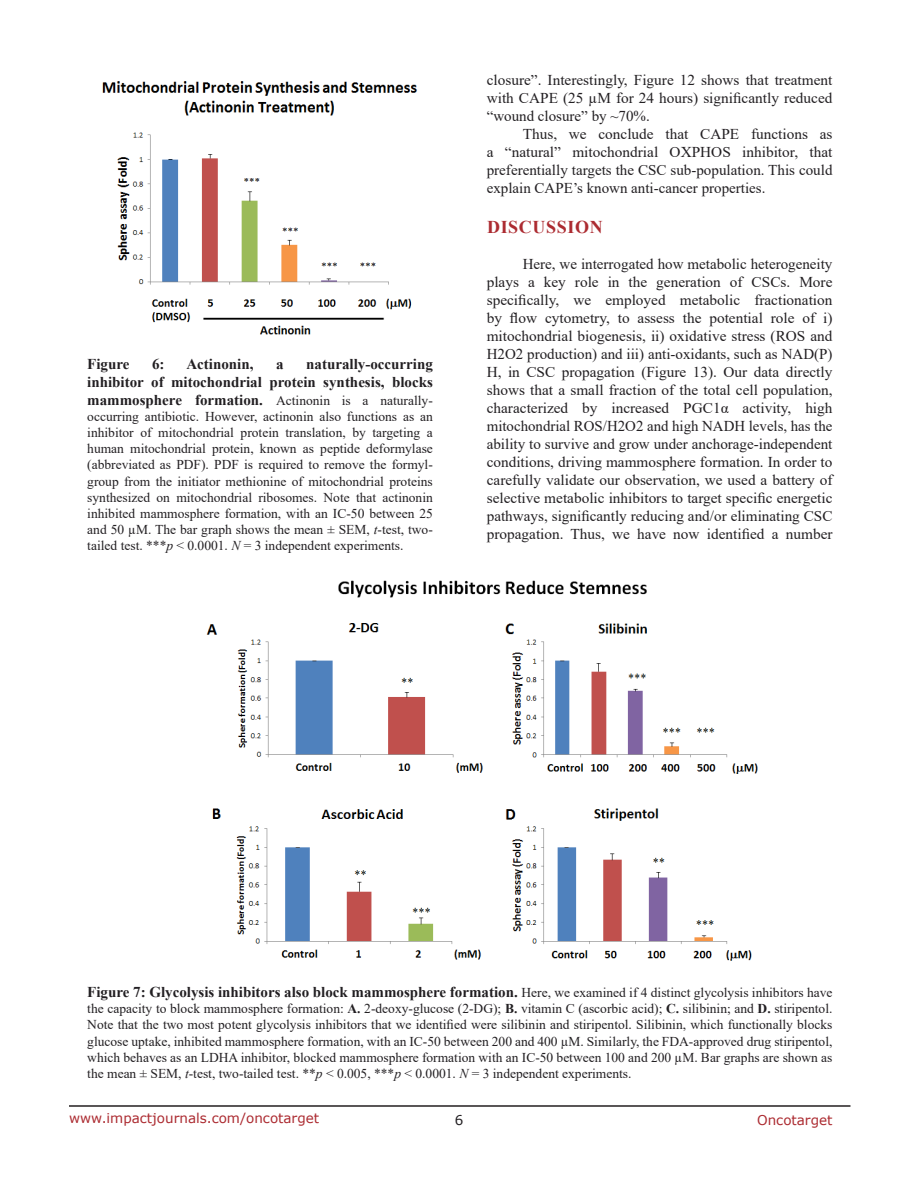
<style>
.page{position:relative;width:918px;height:1188px;background:#fff}
.page>*{position:absolute;margin:0;border:0;box-sizing:border-box;transform-origin:0 0}
.Heading{font:700 18px "Times New Roman";letter-spacing:.035em;color:#ac2b31}
.BodyText{font:15px/18px "Times New Roman";color:#221f22;text-align:justify}
.FigureText{font:700 15px/18px "Times New Roman";color:#221f22;text-align:right}
.FigureText-2{font:13.5px/16.2px "Times New Roman";color:#221f22;text-align:justify}
.t1{font:13.5px "Verdana";color:#ac2b31}
.t2{font:13.5px "Verdana";color:#221f22}
.s1{font-weight:700;font-size:15px}
.s2{font-style:italic}
.s3{font-weight:400;font-size:13.5px}
.s4{font-weight:700}
</style>
<div class="page">
<hr style="left:69px;top:1105px;width:781px;height:2px;background:#231f20">
<img style="left:102px;top:81px;width:316px;height:254px">
<img style="left:206px;top:580px;width:552px;height:381px">
<p class="FigureText" style="left:87px;top:354px;width:347px">naturally-occurring<br>inhibitor of mitochondrial protein synthesis, blocks</p>
<p class="FigureText-2" style="left:87px;top:392px;width:347px"><span class="s1">mammosphere formation.</span> Actinonin is a naturally&shy;occurring antibiotic. However, actinonin also functions as an inhibitor of mitochondrial protein translation, by targeting a human mitochondrial protein, known as peptide deformylase (abbreviated as PDF). PDF is required to remove the formyl&shy;group from the initiator methionine of mitochondrial proteins synthesized on mitochondrial ribosomes. Note that actinonin inhibited mammosphere formation, with an IC-50 between 25 and 50 µM. The bar graph shows the mean ± SEM, <span class="s2">t</span>-test, two&shy;tailed test. ***<span class="s2">p</span> &lt; 0.0001. <span class="s2">N</span> = 3 independent experiments.</p>
<p class="FigureText" style="left:87px;top:354px;width:44px">Figure</p>
<p class="FigureText" style="left:152px;top:354px;width:14px">6:</p>
<p class="FigureText" style="left:186px;top:354px;width:69px">Actinonin,</p>
<p class="FigureText" style="left:276px;top:354px;width:9px">a</p>
<p class="BodyText" style="left:487px;top:71px;width:347px">closure”. Interestingly, Figure 12 shows that treatment with CAPE (25 µM for 24 hours) significantly reduced “wound closure” by ~70%.</p>
<p class="BodyText" style="left:487px;top:125px;width:347px;text-indent:36px">Thus, we conclude that CAPE functions as a “natural” mitochondrial OXPHOS inhibitor, that preferentially targets the CSC sub-population. This could explain CAPE’s known anti-cancer properties.</p>
<p class="Heading" style="left:487px;top:214px;width:117px">DISCUSSION</p>
<p class="BodyText" style="left:487px;top:255px;width:347px;text-indent:36px">Here, we interrogated how metabolic heterogeneity plays a key role in the generation of CSCs. More specifically, we employed metabolic fractionation by flow cytometry, to assess the potential role of i) mitochondrial biogenesis, ii) oxidative stress (ROS and H2O2 production) and iii) anti-oxidants, such as NAD(P)<br>H, in CSC propagation (Figure 13). Our data directly shows that a small fraction of the total cell population, characterized by increased PGC1α activity, high mitochondrial ROS/H2O2 and high NADH levels, has the ability to survive and grow under anchorage-independent conditions, driving mammosphere formation. In order to carefully validate our observation, we used a battery of selective metabolic inhibitors to target specific energetic pathways, significantly reducing and/or eliminating CSC propagation. Thus, we have now identified a number</p>
<p class="FigureText" style="left:87px;top:982px;width:747px">Figure 7: Glycolysis inhibitors also block mammosphere formation. <span class="s3">Here, we examined if 4 distinct glycolysis inhibitors have</span></p>
<p class="FigureText-2" style="left:87px;top:1000px;width:747px">the capacity to block mammosphere formation: <span class="s4">A.</span> 2-deoxy-glucose (2-DG); <span class="s4">B.</span> vitamin C (ascorbic acid); <span class="s4">C.</span> silibinin; and <span class="s4">D.</span> stiripentol.<br>Note that the two most potent glycolysis inhibitors that we identified were silibinin and stiripentol. Silibinin, which functionally blocks glucose uptake, inhibited mammosphere formation, with an IC-50 between 200 and 400 µM. Similarly, the FDA-approved drug stiripentol, which behaves as an LDHA inhibitor, blocked mammosphere formation with an IC-50 between 100 and 200 µM. Bar graphs are shown as the mean ± SEM, <span class="s2">t</span>-test, two-tailed test. **<span class="s2">p</span> &lt; 0.005, ***<span class="s2">p</span> &lt; 0.0001. <span class="s2">N</span> = 3 independent experiments.</p>
<p class="t1" style="left:69px;top:1109px;width:252px">www.impactjournals.com/oncotarget</p>
<p class="t2" style="left:455px;top:1111px;width:10px">6</p>
<p class="t1" style="left:757px;top:1111px;width:77px">Oncotarget</p>
</div>
